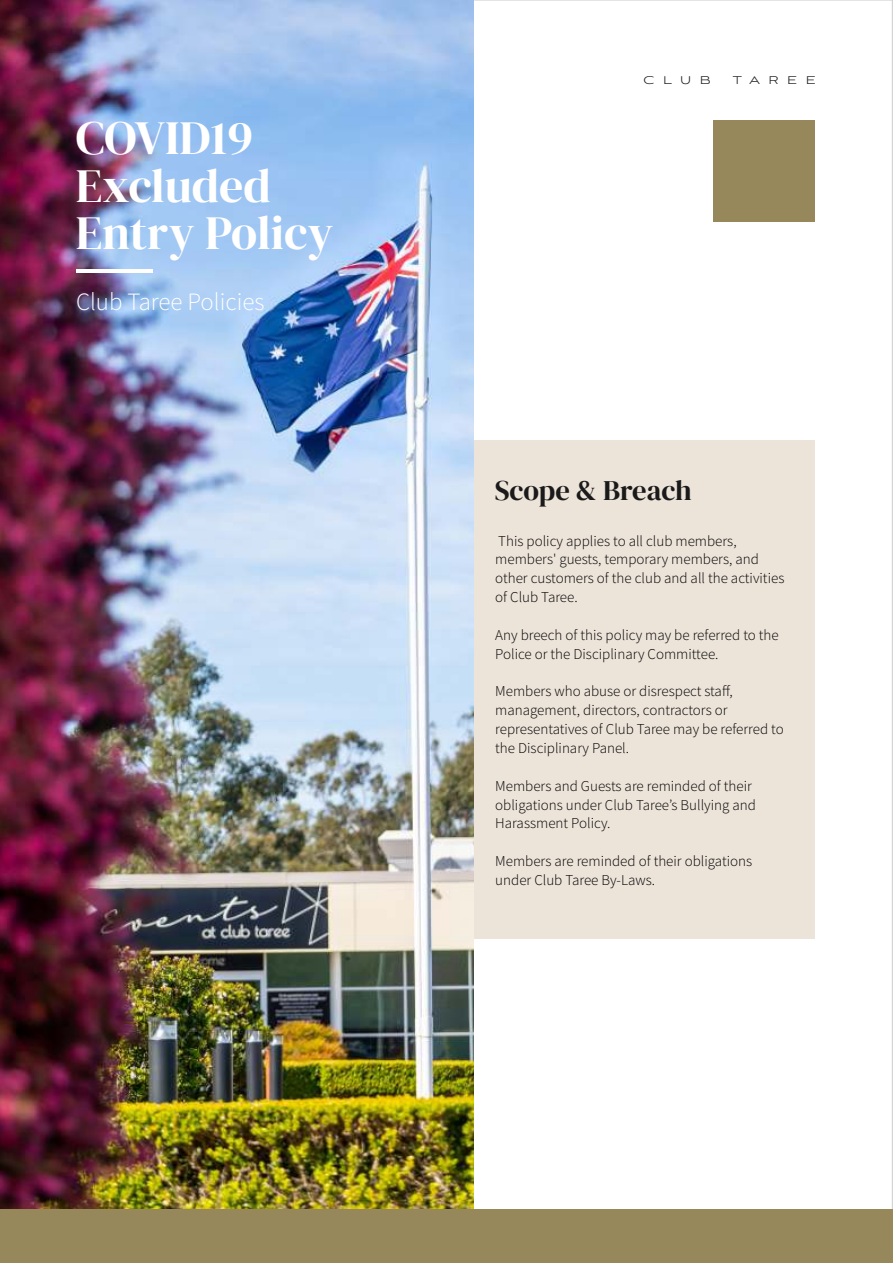
<style>
.page{position:relative;width:893px;height:1263px;background:#fff}
.page>*{position:absolute;margin:0;border:0;box-sizing:border-box;transform-origin:0 0}
.t1{font:47.85px/47.8px "DM Serif Display";color:#fff}
.t2{font:28.65px "DM Serif Display";letter-spacing:-.005em;color:#1a1a1a}
.t3{font:300 24.9px "Source Sans Pro";color:#fff}
.t4{font:300 15px/18.9px "Source Sans Pro";color:#000}
.t5{font:300 13.95px "Aviano Sans";letter-spacing:.62em;color:#1a1a1a}
</style>
<div class="page">
<div style="left:77px;top:440px;width:738px;height:499px;background:#ece3d9"></div>
<img style="left:0;top:0;width:474px;height:1210px">
<hr style="left:77px;top:269px;width:76px;height:4px;background:#fff">
<div style="left:0;top:1210px;width:892px;height:53px;background:#97885b"></div>
<div style="left:713px;top:120px;width:102px;height:102px;background:#97885b"></div>
<h1 class="t1" style="left:76px;top:113px;width:259px">COVID19<br>Excluded<br>Entry Policy</h1>
<h3 class="t3" style="left:76px;top:292px;width:190px">Club Taree Policies</h3>
<p class="t5" style="left:644px;top:73px;width:69px">CLUB</p>
<p class="t5" style="left:733px;top:73px;width:84px">TAREE</p>
<h2 class="t2" style="left:495px;top:470px;width:198px">Scope &amp; Breach</h2>
<p class="t4" style="left:495px;top:532px;width:291px">This policy applies to all club members, members' guests, temporary members, and other customers of the club and all the activities of Club Taree.</p>
<p class="t4" style="left:495px;top:627px;width:285px">Any breech of this policy may be referred to the<br>Police or the Disciplinary Committee.</p>
<p class="t4" style="left:495px;top:683px;width:290px">Members who abuse or disrespect staff, management, directors, contractors or representatives of Club Taree may be referred to the Disciplinary Panel.</p>
<p class="t4" style="left:495px;top:777px;width:262px">Members and Guests are reminded of their obligations under Club Taree’s Bullying and<br>Harassment Policy.</p>
<p class="t4" style="left:495px;top:853px;width:259px">Members are reminded of their obligations under Club Taree By-Laws.</p>
</div>
